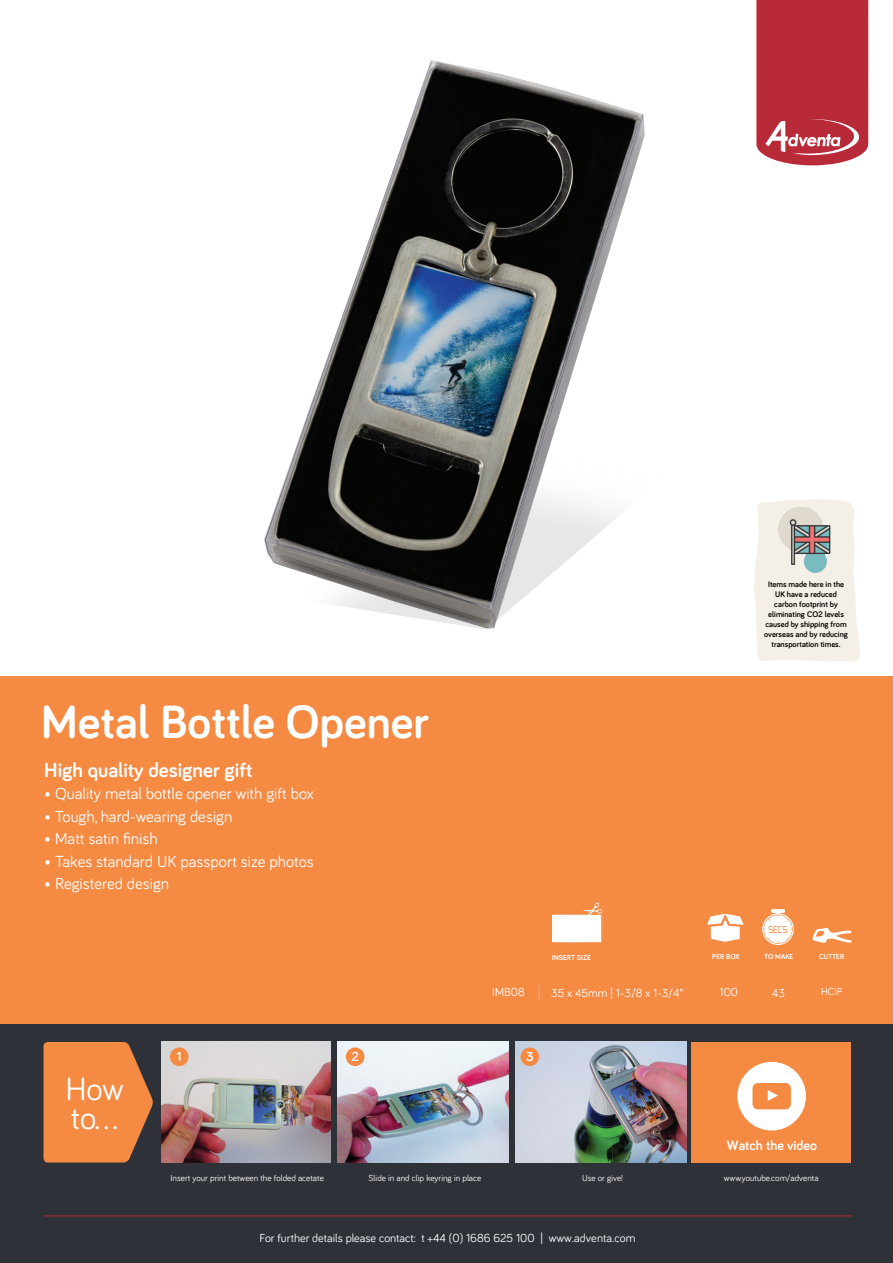
<style>
.page{position:relative;width:893px;height:1263px;background:#fff}
.page>*{position:absolute;margin:0;border:0;box-sizing:border-box;transform-origin:0 0}
.t1{font:700 48px "Bariol";color:#fff}
.t2{font:33px/28.5px "Bariol";color:#fff}
.t3{font:700 21px "Bariol";color:#fff}
.t4{font:16.5px "Bariol";color:#fff}
.t5{font:700 14.1px "Bariol";color:#fff}
.t6{font:700 13.5px "Bariol";color:#fff}
.t7{font:12px "Bariol";color:#fff}
.t8{font:10.5px "Digital 7";color:#f58a43}
.t9{font:10.5px "Bariol";color:#fff}
.t10{font:9px "Bariol";color:#fff}
.t11{font:700 8.4px/10.1px "Bariol";color:#040503;text-align:center}
.t12{font:700 7.5px "Bariol";color:#fff}
</style>
<div class="page">
<div style="left:0;top:1010px;width:892px;height:253px;background:#2e3138"></div>
<img style="left:162px;top:1041px;width:169px;height:121px">
<img style="left:338px;top:1041px;width:171px;height:121px">
<img style="left:516px;top:1042px;width:170px;height:120px">
<div style="left:0;top:676px;width:893px;height:347px;background:#f58a43"></div>
<svg style="left:756px;top:0;width:112px;height:165px;background:#bf3c4a"></svg>
<div style="left:692px;top:1042px;width:159px;height:120px;background:#f58a43"></div>
<div style="left:737px;top:1062px;width:69px;height:68px;background:#fff;border-radius:50%"></div>
<svg style="left:752px;top:1083px;width:39px;height:26px"></svg>
<hr style="left:45px;top:1215px;width:806px;height:1px;background:#b92a39">
<svg style="left:44px;top:1042px;width:109px;height:120px;background:#de7f41"></svg>
<div style="left:552px;top:915px;width:49px;height:26px;background:#fff"></div>
<svg style="left:553px;top:903px;width:50px;height:40px"></svg>
<svg style="left:707px;top:914px;width:37px;height:28px"></svg>
<svg style="left:762px;top:909px;width:32px;height:36px"></svg>
<div style="left:170px;top:1047px;width:19px;height:19px;background:#f58a43;border-radius:50%"></div>
<div style="left:346px;top:1047px;width:18px;height:19px;background:#f58a43;border-radius:50%"></div>
<div style="left:520px;top:1047px;width:19px;height:19px;background:#f58a43;border-radius:50%"></div>
<svg style="left:812px;top:928px;width:40px;height:15px"></svg>
<img style="left:264px;top:60px;width:381px;height:569px">
<svg style="left:754px;top:499px;width:106px;height:163px;background:#f5f1ea"></svg>
<img style="left:770px;top:502px;width:74px;height:74px">
<h1 class="t1" style="left:42px;top:689px;width:389px">Metal Bottle Opener</h1>
<h3 class="t3" style="left:44px;top:755px;width:210px">High quality designer gift</h3>
<h3 class="t4" style="left:44px;top:782px;width:271px">• Quality metal bottle opener with gift box</h3>
<h3 class="t4" style="left:44px;top:805px;width:190px">• Tough, hard-wearing design</h3>
<h3 class="t4" style="left:44px;top:827px;width:115px">• Matt satin finish</h3>
<h3 class="t4" style="left:44px;top:850px;width:271px">• Takes standard UK passport size photos</h3>
<h3 class="t4" style="left:44px;top:872px;width:126px">• Registered design</h3>
<p class="t11" style="left:764px;top:579px;width:85px">Items made here in the<br>UK have a reduced carbon footprint by eliminating CO2 levels caused by shipping from overseas and by reducing transportation times.</p>
<p class="t8" style="left:768px;top:925px;width:21px">SECS</p>
<p class="t12" style="left:552px;top:952px;width:40px">INSERT SIZE</p>
<p class="t12" style="left:712px;top:951px;width:29px">PER BOX</p>
<p class="t12" style="left:764px;top:951px;width:31px">TO MAKE</p>
<p class="t12" style="left:819px;top:951px;width:26px">CUTTER</p>
<h3 class="t7" style="left:492px;top:984px;width:34px">IMB08</h3>
<h3 class="t7" style="left:551px;top:984px;width:133px">35 x 45mm | 1-3/8 x 1-3/4”</h3>
<h3 class="t7" style="left:719px;top:984px;width:20px">100</h3>
<h3 class="t7" style="left:772px;top:984px;width:14px">43</h3>
<p class="t9" style="left:821px;top:984px;width:23px">HCIP</p>
<h2 class="t2" style="left:65px;top:1073px;width:60px">How to…</h2>
<h3 class="t6" style="left:177px;top:1047px;width:6px">1</h3>
<h3 class="t6" style="left:351px;top:1047px;width:9px">2</h3>
<h3 class="t6" style="left:526px;top:1047px;width:9px">3</h3>
<h3 class="t5" style="left:727px;top:1136px;width:92px">Watch the video</h3>
<p class="t10" style="left:170px;top:1171px;width:155px">Insert your print between the folded acetate</p>
<p class="t10" style="left:724px;top:1171px;width:96px">www.youtube.com/adventa</p>
<p class="t10" style="left:369px;top:1171px;width:114px">Slide in and clip keyring in place</p>
<p class="t10" style="left:582px;top:1171px;width:43px">Use or give!</p>
<h3 class="t7" style="left:260px;top:1230px;width:377px">For further details please contact: t +44 (0) 1686 625 100 | www.adventa.com</h3>
</div>
